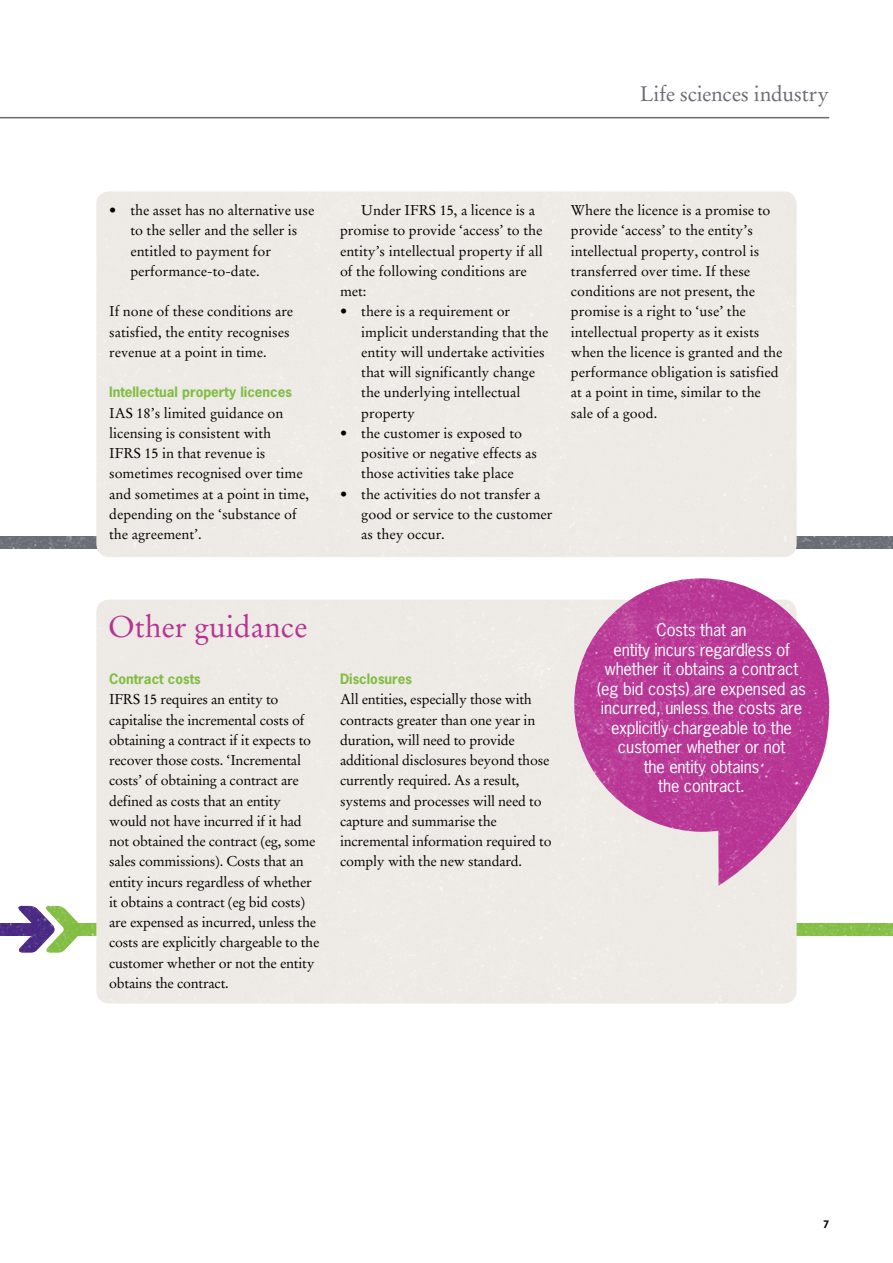
<style>
.page{position:relative;width:893px;height:1263px;background:#fff}
.page>*{position:absolute;margin:0;border:0;box-sizing:border-box;transform-origin:0 0}
.t1{font:30px "Stempel Garamond";color:#b73293}
.t2{font:21px "Stempel Garamond";letter-spacing:-.01em;color:#696b73}
.t3{font:16.5px/19.5px "News Gothic";letter-spacing:-.01em;color:#fff;text-align:center}
.t4{font:14.25px/20.2px "Stempel Garamond";color:#000}
.t5{font:700 13.5px "News Gothic";color:#81bd41}
.t6{font:700 9.75px "News Gothic";color:#000}
</style>
<div class="page">
<img style="left:1px;top:117px;width:892px;height:887px">
<img style="left:0;top:0;width:1px;height:1263px">
<hr style="left:0;top:117px;width:829px;height:1px;background:#696b73">
<h2 class="t2" style="left:640px;top:82px;width:191px">Life sciences industry</h2>
<p class="t4" style="left:130px;top:200px;width:186px;text-indent:-21px">• the asset has no alternative use to the seller and the seller is entitled to payment for performance-to-date.</p>
<p class="t4" style="left:109px;top:301px;width:186px">If none of these conditions are satisfied, the entity recognises revenue at a point in time.</p>
<p class="t5" style="left:109px;top:383px;width:184px">Intellectual property licences</p>
<p class="t4" style="left:109px;top:403px;width:201px">IAS 18’s limited guidance on licensing is consistent with<br>IFRS 15 in that revenue is sometimes recognised over time and sometimes at a point in time, depending on the ‘substance of the agreement’.</p>
<p class="t4" style="left:340px;top:200px;width:204px;text-indent:21px">Under IFRS 15, a licence is a promise to provide ‘access’ to the entity’s intellectual property if all of the following conditions are met:</p>
<p class="t4" style="left:361px;top:301px;width:189px;text-indent:-21px">• there is a requirement or implicit understanding that the entity will undertake activities that will significantly change the underlying intellectual property</p>
<p class="t4" style="left:361px;top:423px;width:177px;text-indent:-21px">• the customer is exposed to positive or negative effects as those activities take place</p>
<p class="t4" style="left:361px;top:484px;width:193px;text-indent:-21px">• the activities do not transfer a good or service to the customer as they occur.</p>
<p class="t4" style="left:571px;top:200px;width:213px">Where the licence is a promise to provide ‘access’ to the entity’s intellectual property, control is transferred over time. If these conditions are not present, the promise is a right to ‘use’ the intellectual property as it exists when the licence is granted and the performance obligation is satisfied at a point in time, similar to the sale of a good.</p>
<h1 class="t1" style="left:108px;top:609px;width:201px">Other guidance</h1>
<p class="t5" style="left:109px;top:670px;width:93px">Contract costs</p>
<p class="t4" style="left:109px;top:689px;width:212px">IFRS 15 requires an entity to capitalise the incremental costs of obtaining a contract if it expects to recover those costs. ‘Incremental costs’ of obtaining a contract are defined as costs that an entity would not have incurred if it had not obtained the contract (eg, some sales commissions). Costs that an entity incurs regardless of whether it obtains a contract (eg bid costs) are expensed as incurred, unless the costs are explicitly chargeable to the customer whether or not the entity obtains the contract.</p>
<p class="t5" style="left:340px;top:670px;width:74px">Disclosures</p>
<p class="t4" style="left:340px;top:689px;width:213px">All entities, especially those with contracts greater than one year in duration, will need to provide additional disclosures beyond those currently required. As a result, systems and processes will need to capture and summarise the incremental information required to comply with the new standard.</p>
<p class="t3" style="left:597px;top:620px;width:210px">Costs that an<br>entity incurs regardless of whether it obtains a contract (eg bid costs) are expensed as incurred, unless the costs are explicitly chargeable to the customer whether or not<br>the entity obtains<br>the contract.</p>
<p class="t6" style="left:823px;top:1218px;width:8px">7</p>
</div>
